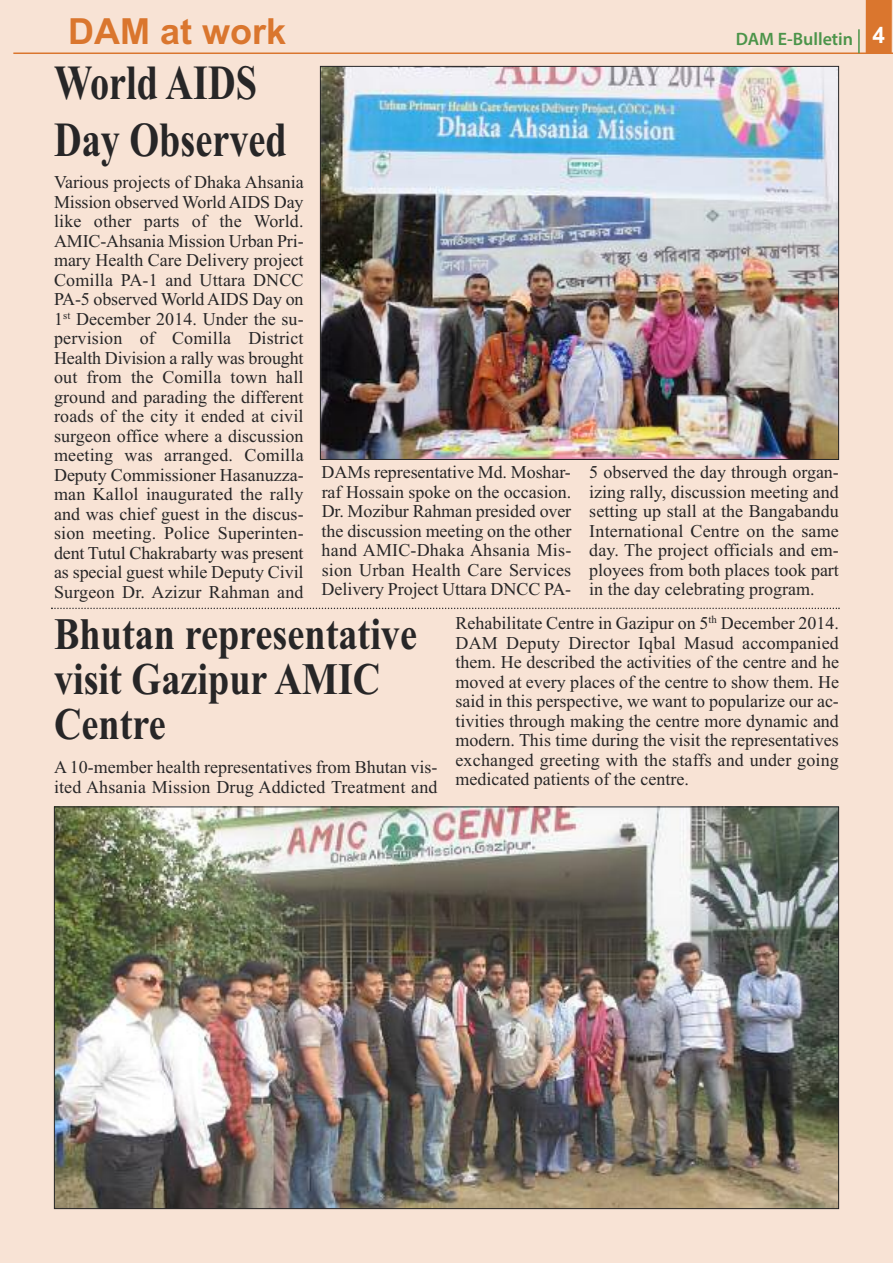
<style>
.page{position:relative;width:893px;height:1263px;background:#fff}
.page>*{position:absolute;margin:0;border:0;box-sizing:border-box;transform-origin:0 0}
.t1{font:700 49.05px/57.2px "Times New Roman";color:#272627;scale:.78 1}
.t2{font:700 45px/45px "Times New Roman";color:#272627;scale:.85 1}
.t3{font:700 36px "Arial";color:#da762e}
.t4{font:18px/19.5px "Times New Roman";color:#272627;text-align:justify}
.t5{font:600 18px "Myriad Pro";color:#4c944a}
.s1{font-family:"Arial";font-weight:700;font-size:22.5px;color:#fff}
</style>
<div class="page">
<div style="left:0;top:0;width:893px;height:1262px;background:#f8e3d5"></div>
<svg style="left:51px;top:608px;width:789px;height:1px"></svg>
<div style="left:866px;top:0;width:26px;height:53px;background:#da762e"></div>
<hr style="left:13px;top:52px;width:880px;height:2px;background:#da762e">
<hr style="left:858px;top:29px;width:2px;height:24px;background:#4c944a">
<img style="left:322px;top:68px;width:515px;height:390px">
<img style="left:56px;top:808px;width:781px;height:399px">
<h3 class="t3" style="left:68px;top:11px;width:220px">DAM at work</h3>
<p class="t5" style="left:736px;top:32px;width:151px">DAM E-Bulletin <span class="s1">4</span></p>
<h1 class="t1" style="left:54px;top:54px;width:300px">World AIDS<br>Day Observed</h1>
<p class="t4" style="left:54px;top:172px;width:251px">Various projects of Dhaka Ahsania Mission observed World AIDS Day like other parts of the World.<br>AMIC-Ahsania Mission Urban Pri&shy;mary Health Care Delivery project Comilla PA-1 and Uttara DNCC PA-5 observed World AIDS Day on 1<sup>st</sup> December 2014. Under the su&shy;pervision of Comilla District Health Division a rally was brought out from the Comilla town hall ground and parading the different roads of the city it ended at civil surgeon office where a discussion meeting was arranged. Comilla Deputy Commissioner Hasanuzza&shy;man Kallol inaugurated the rally and was chief guest in the discus&shy;sion meeting. Police Superinten&shy;dent Tutul Chakrabarty was present as special guest while Deputy Civil Surgeon Dr. Azizur Rahman and</p>
<p class="t4" style="left:322px;top:462px;width:251px">DAMs representative Md. Moshar&shy;raf Hossain spoke on the occasion.<br>Dr. Mozibur Rahman presided over the discussion meeting on the other hand AMIC-Dhaka Ahsania Mis&shy;sion Urban Health Care Services Delivery Project Uttara DNCC PA-</p>
<p class="t4" style="left:589px;top:462px;width:251px">5 observed the day through organ&shy;izing rally, discussion meeting and setting up stall at the Bangabandu International Centre on the same day. The project officials and em&shy;ployees from both places took part in the day celebrating program.</p>
<h2 class="t2" style="left:54px;top:611px;width:429px">Bhutan representative visit Gazipur AMIC<br>Centre</h2>
<p class="t4" style="left:54px;top:757px;width:385px">A 10-member health representatives from Bhutan vis&shy;ited Ahsania Mission Drug Addicted Treatment and</p>
<p class="t4" style="left:455px;top:613px;width:385px">Rehabilitate Centre in Gazipur on 5<sup>th</sup> December 2014.<br>DAM Deputy Director Iqbal Masud accompanied them. He described the activities of the centre and he moved at every places of the centre to show them. He said in this perspective, we want to popularize our ac&shy;tivities through making the centre more dynamic and modern. This time during the visit the representatives exchanged greeting with the staffs and under going medicated patients of the centre.</p>
</div>
